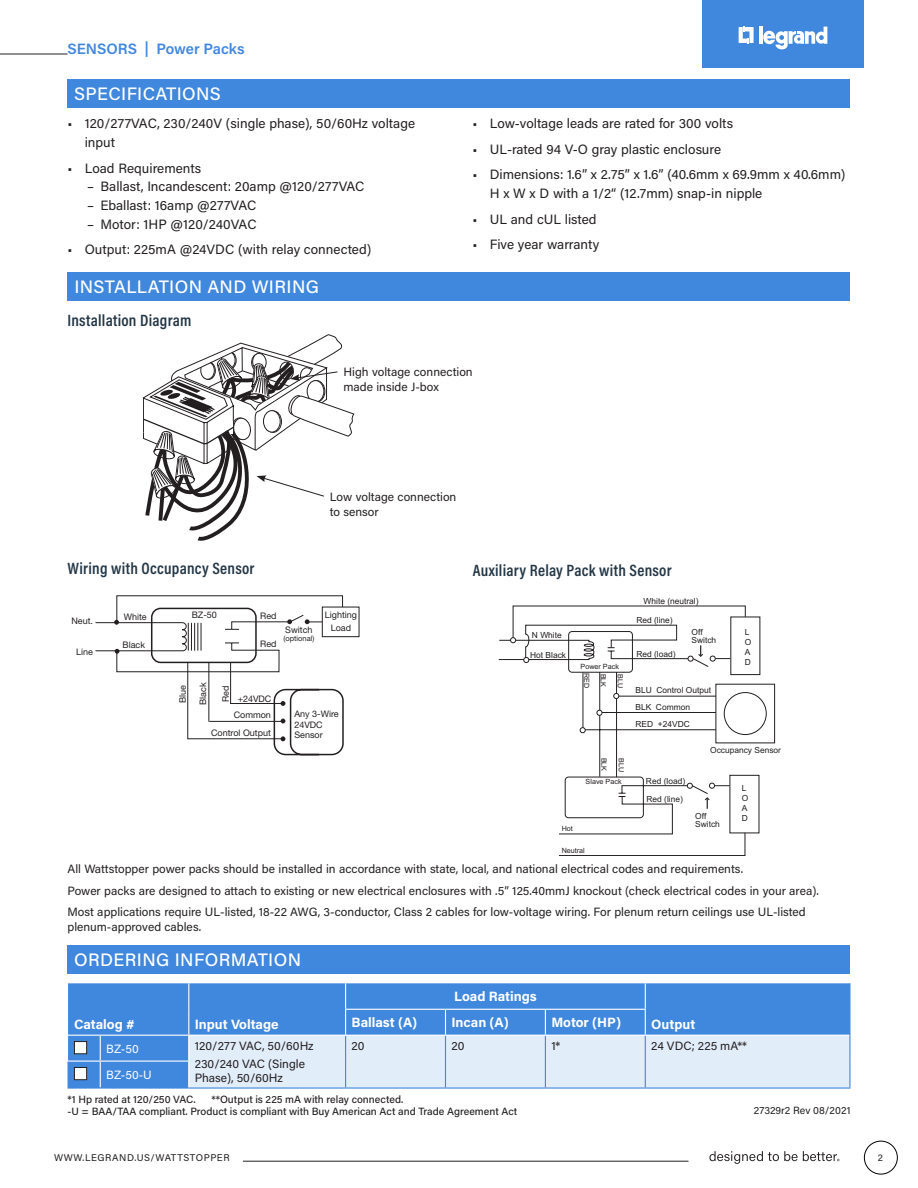
<style>
.page{position:relative;width:918px;height:1188px;background:#fff}
.page>*{position:absolute;margin:0;border:0;box-sizing:border-box;transform-origin:0 0}
.t1{font:500 18px "Acumin Pro";letter-spacing:.02em;color:#fff}
.t2{font:600 16.5px "Acumin Pro Cond";letter-spacing:.015em;color:#243746}
.t3{font:600 15px "Acumin Pro";color:#4087de}
.t4{font:13.5px/18.8px "Acumin Pro";color:#231f20}
.t5{font:700 13.5px "Acumin Pro";color:#fff}
.t6{font:12px/15px "Acumin Pro";color:#231f20}
.t7{font:12px "Acumin Pro";letter-spacing:.005em;color:#fff}
.t8{font:500 10.5px/12px "Acumin Pro";color:#231f20}
.t9{font:10.5px "Acumin Pro";color:#231f20}
.t10{font:9.75px "Acumin Pro";letter-spacing:.06em;color:#231f20}
.t11{font:9px/10.5px "Helvetica Neue LT Std";color:#231f20;text-align:center}
.t12{font:8.4px/10.1px "Arial";color:#231f20}
.t13{font:7.5px "Helvetica Neue LT Std";color:#231f20}
.t14{font:7.2px "Arial";color:#231f20}
</style>
<div class="page">
<div style="left:702px;top:0;width:162px;height:68px;background:#4087de"></div>
<svg style="left:739px;top:26px;width:15px;height:18px"></svg>
<hr style="left:759px;top:27px;width:4px;height:17px;background:#fff">
<svg style="left:763px;top:27px;width:64px;height:23px"></svg>
<svg style="left:709px;top:1151px;width:130px;height:13px"></svg>
<div style="left:864px;top:1141px;width:34px;height:33px;border:1px solid #000;border-radius:50%"></div>
<hr style="left:243px;top:1161px;width:445px;height:1px;background:#231f20">
<hr style="left:0;top:54px;width:68px;height:1px;background:#231f20">
<div style="left:68px;top:80px;width:782px;height:28px;background:#4087de"></div>
<svg style="left:95px;top:595px;width:249px;height:160px"></svg>
<div style="left:716px;top:684px;width:59px;height:59px;background:#fff;border:1px solid #231f20"></div>
<div style="left:724px;top:692px;width:43px;height:43px;border:1px solid #231f20;border-radius:50%"></div>
<svg style="left:499px;top:605px;width:247px;height:251px"></svg>
<div style="left:68px;top:273px;width:782px;height:28px;background:#4087de"></div>
<div style="left:68px;top:983px;width:120px;height:104px;background:#4087de"></div>
<hr style="left:189px;top:1087px;width:157px;height:2px;background:#4087de">
<hr style="left:346px;top:1087px;width:99px;height:2px;background:#4087de">
<hr style="left:446px;top:1087px;width:99px;height:2px;background:#4087de">
<hr style="left:545px;top:1087px;width:100px;height:2px;background:#4087de">
<hr style="left:645px;top:1087px;width:206px;height:2px;background:#4087de">
<hr style="left:68px;top:1061px;width:32px;height:1px;background:#fff">
<hr style="left:100px;top:1061px;width:89px;height:1px;background:#fff">
<svg style="left:100px;top:1036px;width:1px;height:51px"></svg>
<svg style="left:68px;top:1062px;width:1px;height:25px"></svg>
<hr style="left:68px;top:1087px;width:32px;height:2px;background:#4087de">
<hr style="left:100px;top:1087px;width:89px;height:2px;background:#4087de">
<hr style="left:68px;top:1035px;width:32px;height:1px;background:#fff">
<hr style="left:100px;top:1035px;width:89px;height:1px;background:#fff">
<svg style="left:188px;top:983px;width:662px;height:105px;background:#93bbec"></svg>
<hr style="left:345px;top:1009px;width:100px;height:1px;background:#fff">
<hr style="left:446px;top:1009px;width:99px;height:1px;background:#fff">
<hr style="left:545px;top:1009px;width:101px;height:1px;background:#fff">
<div style="left:74px;top:1042px;width:13px;height:12px;background:#fff"></div>
<div style="left:74px;top:1041px;width:13px;height:13px;border:1px solid #231f20"></div>
<div style="left:74px;top:1067px;width:13px;height:13px;background:#fff"></div>
<div style="left:74px;top:1067px;width:13px;height:13px;border:1px solid #231f20"></div>
<div style="left:68px;top:946px;width:782px;height:28px;background:#4087de"></div>
<svg style="left:143px;top:334px;width:211px;height:207px"></svg>
<p class="t3" style="left:68px;top:38px;width:179px">SENSORS | Power Packs</p>
<h1 class="t1" style="left:74px;top:81px;width:148px">SPECIFICATIONS</h1>
<p class="t4" style="left:85px;top:114px;width:332px;text-indent:-17px">• 120/277VAC, 230/240V (single phase), 50/60Hz voltage input</p>
<p class="t4" style="left:68px;top:158px;width:135px">• Load Requirements</p>
<p class="t4" style="left:87px;top:177px;width:279px">– Ballast, Incandescent: 20amp @120/277VAC</p>
<p class="t4" style="left:87px;top:196px;width:171px">– Eballast: 16amp @277VAC</p>
<p class="t4" style="left:87px;top:214px;width:171px">– Motor: 1HP @120/240VAC</p>
<p class="t4" style="left:68px;top:240px;width:305px">• Output: 225mA @24VDC (with relay connected)</p>
<h1 class="t1" style="left:74px;top:274px;width:246px">INSTALLATION AND WIRING</h1>
<h2 class="t2" style="left:68px;top:309px;width:125px">Installation Diagram</h2>
<p class="t4" style="left:472px;top:114px;width:262px">• Low-voltage leads are rated for 300 volts</p>
<p class="t4" style="left:472px;top:139px;width:250px">• UL-rated 94 V-O gray plastic enclosure</p>
<p class="t4" style="left:490px;top:165px;width:357px;text-indent:-17px">• Dimensions: 1.6” x 2.75” x 1.6” (40.6mm x 69.9mm x 40.6mm)<br>H x W x D with a 1/2“ (12.7mm) snap-in nipple</p>
<p class="t4" style="left:472px;top:209px;width:126px">• UL and cUL listed</p>
<p class="t4" style="left:472px;top:235px;width:128px">• Five year warranty</p>
<p class="t6" style="left:344px;top:364px;width:131px">High voltage connection made inside J-box</p>
<p class="t6" style="left:330px;top:489px;width:128px">Low voltage connection to sensor</p>
<h2 class="t2" style="left:68px;top:558px;width:188px">Wiring with Occupancy Sensor</h2>
<h2 class="t2" style="left:473px;top:559px;width:200px">Auxiliary Relay Pack with Sensor</h2>
<p class="t11" style="left:71px;top:615px;width:23px">Neut.</p>
<p class="t11" style="left:76px;top:646px;width:18px">Line</p>
<p class="t11" style="left:192px;top:610px;width:27px">BZ-50</p>
<p class="t11" style="left:124px;top:611px;width:25px">White</p>
<p class="t11" style="left:260px;top:610px;width:18px">Red</p>
<p class="t11" style="left:123px;top:639px;width:24px">Black</p>
<p class="t11" style="left:285px;top:625px;width:29px">Switch</p>
<p class="t13" style="left:284px;top:634px;width:32px">(optional)</p>
<p class="t11" style="left:260px;top:639px;width:18px">Red</p>
<p class="t11" style="left:325px;top:609px;width:34px;line-height:12.8px">Lighting<br>Load</p>
<p class="t11" style="left:177px;top:703px;width:19px;rotate:-90deg">Blue</p>
<p class="t11" style="left:198px;top:705px;width:24px;rotate:-90deg">Black</p>
<p class="t11" style="left:220px;top:702px;width:18px;rotate:-90deg">Red</p>
<p class="t11" style="left:238px;top:693px;width:35px">+24VDC</p>
<p class="t11" style="left:234px;top:710px;width:39px">Common</p>
<p class="t11" style="left:211px;top:728px;width:61px">Control Output</p>
<p class="t11" style="left:294px;top:709px;width:46px;text-align:left">Any 3-Wire<br>24VDC<br>Sensor</p>
<p class="t12" style="left:532px;top:630px;width:31px">N White</p>
<p class="t12" style="left:530px;top:650px;width:37px">Hot Black</p>
<p class="t14" style="left:581px;top:661px;width:40px">Power Pack</p>
<p class="t14" style="left:592px;top:673px;width:17px;rotate:90deg">RED</p>
<p class="t14" style="left:608px;top:674px;width:15px;rotate:90deg">BLK</p>
<p class="t14" style="left:625px;top:674px;width:16px;rotate:90deg">BLU</p>
<p class="t12" style="left:644px;top:596px;width:57px">White (neutral)</p>
<p class="t12" style="left:691px;top:628px;width:26px;line-height:8.4px">Off<br>Switch</p>
<p class="t12" style="left:636px;top:615px;width:38px">Red (line)</p>
<p class="t12" style="left:636px;top:649px;width:41px">Red (load)</p>
<p class="t12" style="left:635px;top:682px;width:77px;line-height:16.8px">BLU Control Output<br>BLK Common<br>RED +24VDC</p>
<p class="t12" style="left:745px;top:627px;width:8px">L<br>O<br>A<br>D</p>
<p class="t14" style="left:609px;top:758px;width:15px;rotate:90deg">BLK</p>
<p class="t14" style="left:626px;top:758px;width:16px;rotate:90deg">BLU</p>
<p class="t14" style="left:586px;top:777px;width:38px">Slave Pack</p>
<p class="t14" style="left:562px;top:824px;width:13px">Hot</p>
<p class="t14" style="left:562px;top:845px;width:25px">Neutral</p>
<p class="t12" style="left:646px;top:776px;width:41px">Red (load)</p>
<p class="t12" style="left:647px;top:794px;width:38px">Red (line)</p>
<p class="t12" style="left:710px;top:745px;width:72px">Occupancy Sensor</p>
<p class="t12" style="left:695px;top:812px;width:26px;line-height:8.4px">Off<br>Switch</p>
<p class="t12" style="left:742px;top:783px;width:8px">L<br>O<br>A<br>D</p>
<p class="t6" style="left:67px;top:857px;width:753px;line-height:21.8px">All Wattstopper power packs should be installed in accordance with state, local, and national electrical codes and requirements.<br>Power packs are designed to attach to existing or new electrical enclosures with .5” 125.40mmJ knockout (check electrical codes in your area).<br>Most applications require UL-listed, 18-22 AWG, 3-conductor, Class 2 cables for low-voltage wiring. For plenum return ceilings use UL-listed</p>
<p class="t6" style="left:67px;top:919px;width:135px">plenum-approved cables.</p>
<h1 class="t1" style="left:74px;top:947px;width:228px">ORDERING INFORMATION</h1>
<p class="t5" style="left:74px;top:1015px;width:62px">Catalog #</p>
<p class="t5" style="left:195px;top:1015px;width:86px">Input Voltage</p>
<p class="t7" style="left:106px;top:1040px;width:34px">BZ-50</p>
<p class="t6" style="left:195px;top:1036px;width:120px;line-height:17.7px">120/277 VAC, 50/60Hz<br>230/240 VAC (Single</p>
<p class="t6" style="left:195px;top:1070px;width:89px">Phase), 50/60Hz</p>
<p class="t7" style="left:106px;top:1066px;width:47px">BZ-50-U</p>
<p class="t5" style="left:454px;top:987px;width:84px">Load Ratings</p>
<p class="t5" style="left:352px;top:1013px;width:67px">Ballast (A)</p>
<p class="t5" style="left:451px;top:1013px;width:59px">Incan (A)</p>
<p class="t5" style="left:551px;top:1013px;width:71px">Motor (HP)</p>
<p class="t5" style="left:651px;top:1015px;width:46px">Output</p>
<p class="t6" style="left:352px;top:1038px;width:15px">20</p>
<p class="t6" style="left:452px;top:1038px;width:15px">20</p>
<p class="t6" style="left:551px;top:1038px;width:11px">1*</p>
<p class="t6" style="left:651px;top:1038px;width:97px">24 VDC; 225 mA**</p>
<p class="t8" style="left:68px;top:1093px;width:130px">*1 Hp rated at 120/250 VAC.</p>
<p class="t8" style="left:68px;top:1093px;width:451px;text-indent:144px">**Output is 225 mA with relay connected.<br>-U = BAA/TAA compliant. Product is compliant with Buy American Act and Trade Agreement Act</p>
<p class="t9" style="left:754px;top:1103px;width:98px">27329r2 Rev 08/2021</p>
<p class="t10" style="left:54px;top:1151px;width:177px">WWW.LEGRAND.US/WATTSTOPPER</p>
<p class="t10" style="left:878px;top:1151px;width:7px">2</p>
</div>
